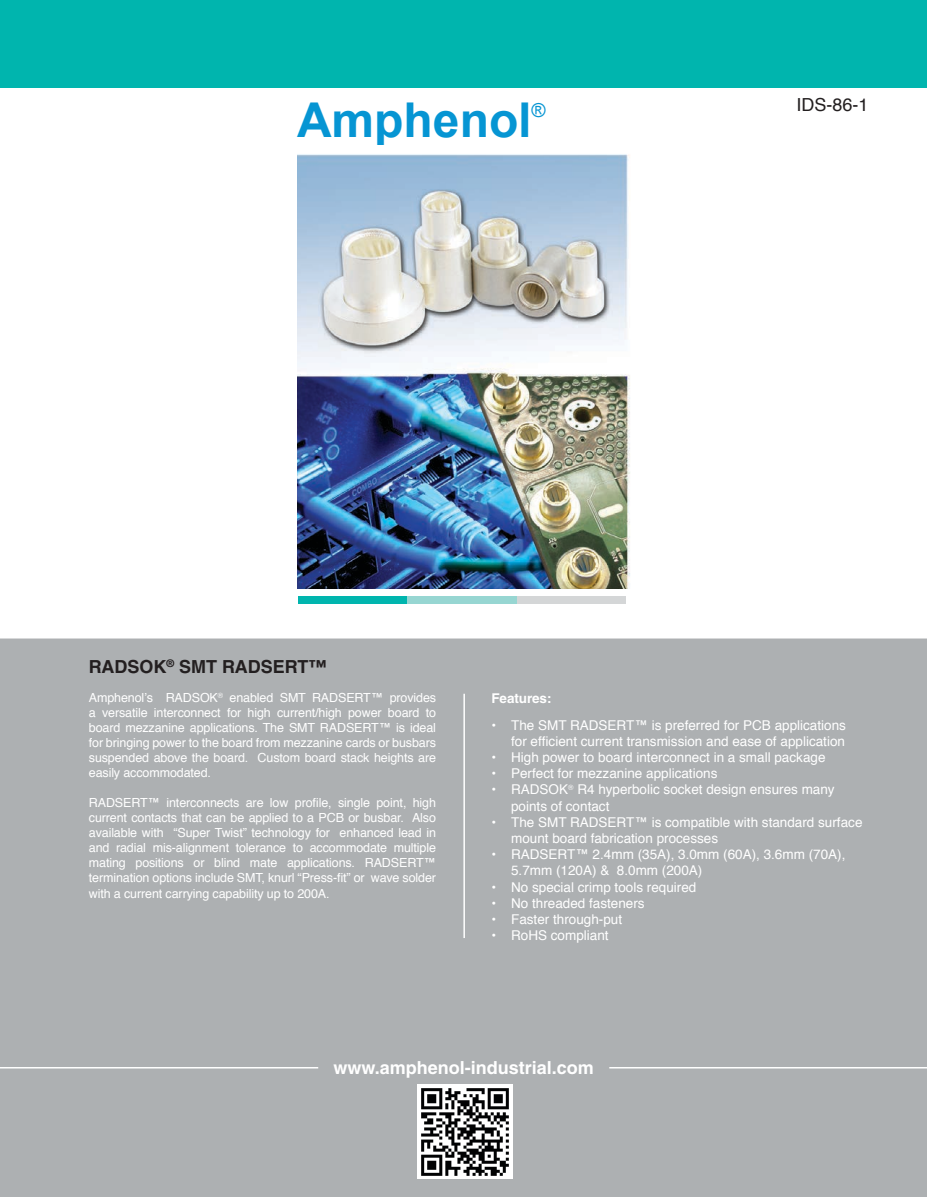
<style>
.page{position:relative;width:927px;height:1197px;background:#fff}
.page>*{position:absolute;margin:0;border:0;box-sizing:border-box;transform-origin:0 0}
.t1{font:700 48px "Arial";color:#0695d3}
.t2{font:19.2px "Arial";color:#0695d3}
.t3{font:700 18px "Helvetica LT Std";color:#fff}
.t4{font:700 18px "Helvetica LT Std";color:#231f20}
.t5{font:18px "Helvetica";color:#231f20}
.t6{font:13.5px/16.2px "Helvetica";color:#fff}
.t7{font:700 13.5px "Helvetica LT Std";color:#fff}
.t8{font:12.6px/15.1px "Helvetica";letter-spacing:-.01em;color:#fff;text-align:justify}
</style>
<div class="page">
<div style="left:0;top:639px;width:927px;height:558px;background:#adb0b2"></div>
<hr style="left:0;top:1067px;width:318px;height:2px;background:#fff">
<hr style="left:609px;top:1067px;width:318px;height:2px;background:#fff">
<img style="left:418px;top:1085px;width:94px;height:94px">
<hr style="left:463px;top:694px;width:2px;height:244px;background:#fff">
<div style="left:0;top:0;width:927px;height:88px;background:#00b5ae"></div>
<img style="left:297px;top:154px;width:333px;height:435px">
<div style="left:298px;top:596px;width:110px;height:7px;background:#00b5ae"></div>
<div style="left:408px;top:596px;width:109px;height:7px;background:#97d6d2"></div>
<div style="left:517px;top:596px;width:109px;height:7px;background:#d4d6d7"></div>
<h1 class="t1" style="left:297px;top:103px;width:236px">Amphenol</h1>
<h2 class="t2" style="left:532px;top:99px;width:16px">®</h2>
<h3 class="t5" style="left:796px;top:91px;width:74px">IDS-86-1</h3>
<h3 class="t4" style="left:89px;top:660px;width:239px">RADSOK<sup>®</sup> SMT RADSERT™</h3>
<p class="t8" style="left:89px;top:690px;width:349px">Amphenol’s RADSOK<sup>®</sup> enabled SMT RADSERT™ provides a versatile interconnect for high current/high power board to board mezzanine applications. The SMT RADSERT™ is ideal for bringing power to the board from mezzanine cards or busbars suspended above the board. Custom board stack heights are easily accommodated.</p>
<p class="t8" style="left:89px;top:795px;width:349px">RADSERT™ interconnects are low profile, single point, high current contacts that can be applied to a PCB or busbar. Also available with “Super Twist” technology for enhanced lead in and radial mis-alignment tolerance to accommodate multiple mating positions or blind mate applications. RADSERT™ termination options include SMT, knurl “Press-fit” or wave solder with a current carrying capability up to 200A.</p>
<p class="t7" style="left:492px;top:693px;width:61px">Features:</p>
<p class="t6" style="left:492px;top:717px;width:356px;text-align:right">• The SMT RADSERT™ is preferred for PCB applications for efficient current transmission and ease of application</p>
<p class="t6" style="left:492px;top:750px;width:335px">• High power to board interconnect in a small package</p>
<p class="t6" style="left:492px;top:766px;width:227px">• Perfect for mezzanine applications</p>
<p class="t6" style="left:511px;top:782px;width:325px;text-indent:-19px">• RADSOK<sup>®</sup> R4 hyperbolic socket design ensures many points of contact</p>
<p class="t6" style="left:511px;top:814px;width:353px;text-indent:-19px">• The SMT RADSERT™ is compatible with standard surface mount board fabrication processes</p>
<p class="t6" style="left:511px;top:847px;width:336px;text-indent:-19px">• RADSERT™ 2.4mm (35A), 3.0mm (60A), 3.6mm (70A),<br>5.7mm (120A) &amp; 8.0mm (200A)</p>
<p class="t6" style="left:492px;top:879px;width:206px">• No special crimp tools required</p>
<p class="t6" style="left:492px;top:895px;width:155px">• No threaded fasteners</p>
<p class="t6" style="left:492px;top:912px;width:132px">• Faster through-put</p>
<p class="t6" style="left:492px;top:928px;width:119px">• RoHS compliant</p>
<h3 class="t3" style="left:334px;top:1061px;width:262px">www.amphenol-industrial.com</h3>
</div>
